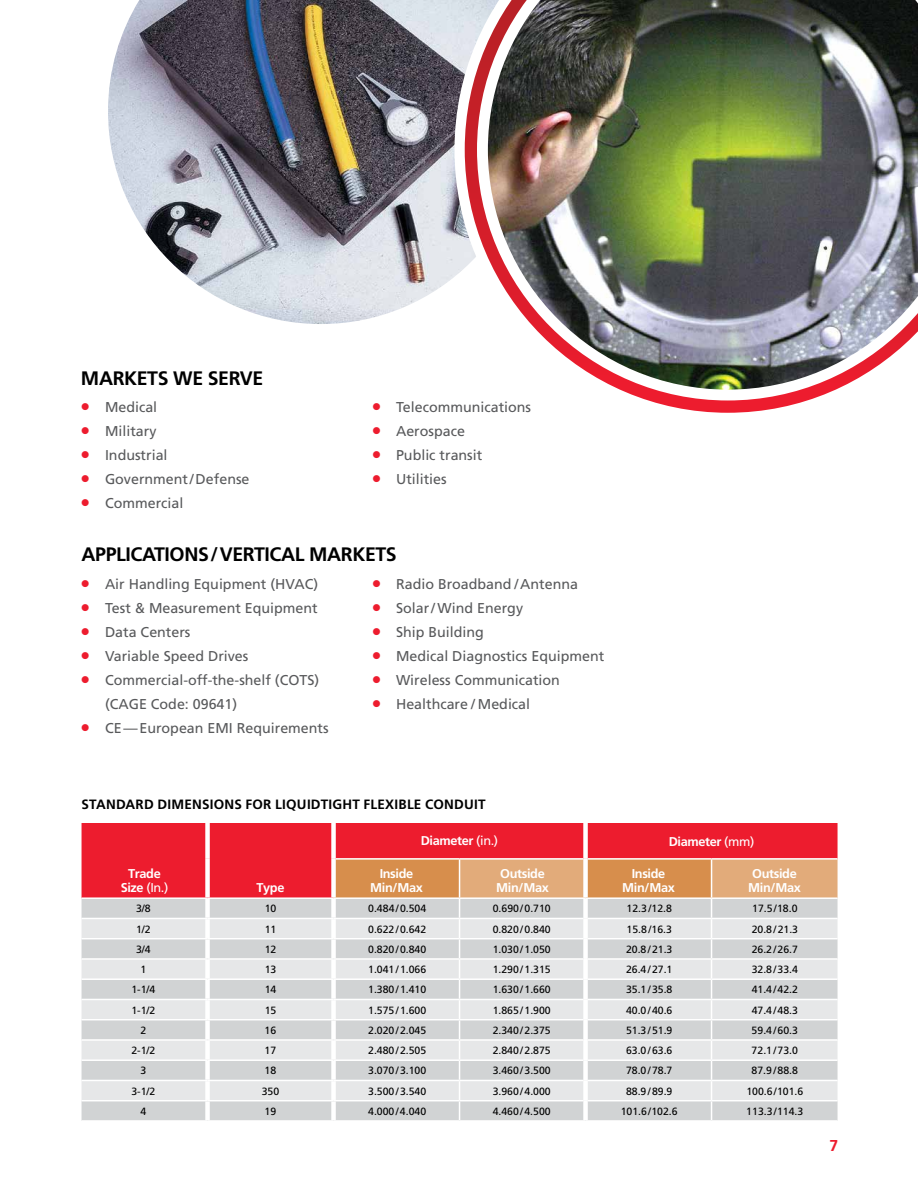
<style>
.page{position:relative;width:918px;height:1188px;background:#fff}
.page>*{position:absolute;margin:0;border:0;box-sizing:border-box;transform-origin:0 0}
.t1{font:700 19.5px "Frutiger LT Std";letter-spacing:-.02em;color:#000}
.t2{font:700 15.75px "Frutiger LT Std";color:#ed1c2e}
.t3{font:14.25px/24px "Frutiger LT Std";color:#58595b}
.t4{font:700 13.5px "Frutiger LT Std";letter-spacing:.015em;color:#000}
.t5{font:700 12.75px/14.2px "Frutiger LT Std";letter-spacing:-.03em;color:#fff;text-align:center}
.t6{font:10.5px "Frutiger LT Std";color:#000}
.s1{font-weight:400}
</style>
<div class="page">
<img style="left:108px;top:0;width:347px;height:324px">
<svg style="left:455px;top:0;width:10px;height:276px"></svg>
<img style="left:465px;top:0;width:453px;height:413px">
<div style="left:82px;top:823px;width:756px;height:74px;background:#ed1c2e"></div>
<div style="left:82px;top:899px;width:249px;height:221px;background:#d1d3d4"></div>
<svg style="left:82px;top:919px;width:249px;height:181px;background:#dddedf"></svg>
<div style="left:205px;top:823px;width:5px;height:36px;background:#fff"></div>
<div style="left:331px;top:823px;width:5px;height:36px;background:#fff"></div>
<div style="left:205px;top:859px;width:5px;height:38px;background:#fff"></div>
<div style="left:331px;top:859px;width:5px;height:38px;background:#fff"></div>
<div style="left:205px;top:899px;width:5px;height:19px;background:#fff"></div>
<div style="left:205px;top:919px;width:5px;height:19px;background:#fff"></div>
<div style="left:205px;top:939px;width:5px;height:19px;background:#fff"></div>
<div style="left:205px;top:960px;width:5px;height:18px;background:#fff"></div>
<div style="left:205px;top:980px;width:5px;height:19px;background:#fff"></div>
<div style="left:205px;top:1000px;width:5px;height:19px;background:#fff"></div>
<div style="left:205px;top:1020px;width:5px;height:19px;background:#fff"></div>
<div style="left:205px;top:1041px;width:5px;height:18px;background:#fff"></div>
<div style="left:205px;top:1061px;width:5px;height:19px;background:#fff"></div>
<div style="left:205px;top:1081px;width:5px;height:19px;background:#fff"></div>
<div style="left:205px;top:1101px;width:5px;height:19px;background:#fff"></div>
<hr style="left:82px;top:918px;width:126px;height:1px;background:#fff">
<hr style="left:208px;top:918px;width:126px;height:1px;background:#fff">
<hr style="left:82px;top:938px;width:126px;height:1px;background:#fff">
<hr style="left:208px;top:938px;width:126px;height:1px;background:#fff">
<hr style="left:82px;top:958px;width:126px;height:2px;background:#fff">
<hr style="left:208px;top:958px;width:126px;height:2px;background:#fff">
<hr style="left:82px;top:978px;width:126px;height:2px;background:#fff">
<hr style="left:208px;top:978px;width:126px;height:2px;background:#fff">
<hr style="left:82px;top:999px;width:126px;height:1px;background:#fff">
<hr style="left:82px;top:1019px;width:126px;height:1px;background:#fff">
<hr style="left:82px;top:1039px;width:126px;height:2px;background:#fff">
<hr style="left:82px;top:1059px;width:126px;height:2px;background:#fff">
<hr style="left:82px;top:1080px;width:126px;height:1px;background:#fff">
<hr style="left:82px;top:1100px;width:126px;height:1px;background:#fff">
<hr style="left:208px;top:999px;width:126px;height:1px;background:#fff">
<hr style="left:208px;top:1019px;width:126px;height:1px;background:#fff">
<hr style="left:208px;top:1039px;width:126px;height:2px;background:#fff">
<hr style="left:208px;top:1059px;width:126px;height:2px;background:#fff">
<hr style="left:208px;top:1080px;width:126px;height:1px;background:#fff">
<hr style="left:208px;top:1100px;width:126px;height:1px;background:#fff">
<hr style="left:336px;top:858px;width:124px;height:2px;background:#fff">
<hr style="left:460px;top:858px;width:123px;height:2px;background:#fff">
<hr style="left:588px;top:858px;width:124px;height:2px;background:#fff">
<hr style="left:712px;top:858px;width:126px;height:2px;background:#fff">
<svg style="left:334px;top:859px;width:504px;height:261px;background:#ddd5ce"></svg>
<div style="left:583px;top:823px;width:5px;height:36px;background:#fff"></div>
<div style="left:583px;top:859px;width:5px;height:38px;background:#fff"></div>
<div style="left:583px;top:899px;width:5px;height:19px;background:#fff"></div>
<div style="left:583px;top:918px;width:5px;height:21px;background:#fff"></div>
<div style="left:583px;top:939px;width:5px;height:20px;background:#fff"></div>
<div style="left:583px;top:959px;width:5px;height:20px;background:#fff"></div>
<div style="left:583px;top:979px;width:5px;height:20px;background:#fff"></div>
<div style="left:583px;top:999px;width:5px;height:21px;background:#fff"></div>
<div style="left:583px;top:1020px;width:5px;height:20px;background:#fff"></div>
<div style="left:583px;top:1040px;width:5px;height:20px;background:#fff"></div>
<div style="left:583px;top:1060px;width:5px;height:20px;background:#fff"></div>
<div style="left:583px;top:1080px;width:5px;height:21px;background:#fff"></div>
<div style="left:583px;top:1101px;width:5px;height:19px;background:#fff"></div>
<h1 class="t1" style="left:81px;top:367px;width:184px">MARKETS WE SERVE</h1>
<h3 class="t3" style="left:105px;top:395px;width:146px">Medical<br>Military<br>Industrial<br>Government/Defense<br>Commercial</h3>
<h3 class="t3" style="left:396px;top:395px;width:137px">Telecommunications<br>Aerospace<br>Public transit<br>Utilities</h3>
<h1 class="t1" style="left:82px;top:543px;width:317px">APPLICATIONS/VERTICAL MARKETS</h1>
<h3 class="t3" style="left:105px;top:572px;width:225px">Air Handling Equipment (HVAC)<br>Test &amp; Measurement Equipment<br>Data Centers<br>Variable Speed Drives<br>Commercial-off-the-shelf (COTS) (CAGE Code: 09641)<br>CE—European EMI Requirements</h3>
<h3 class="t3" style="left:396px;top:572px;width:210px">Radio Broadband /Antenna<br>Solar/ Wind Energy<br>Ship Building<br>Medical Diagnostics Equipment<br>Wireless Communication<br>Healthcare / Medical</h3>
<p class="t4" style="left:82px;top:797px;width:406px">STANDARD DIMENSIONS FOR LIQUIDTIGHT FLEXIBLE CONDUIT</p>
<p class="t5" style="left:121px;top:866px;width:49px">Trade<br>Size <span class="s1">(In.)</span></p>
<p class="t5" style="left:257px;top:881px;width:29px">Type</p>
<p class="t5" style="left:421px;top:833px;width:79px">Diameter <span class="s1">(in.)</span></p>
<p class="t5" style="left:669px;top:834px;width:87px">Diameter <span class="s1">(mm)</span></p>
<p class="t5" style="left:370px;top:866px;width:54px">Inside<br>Min/Max</p>
<p class="t5" style="left:496px;top:866px;width:54px">Outside<br>Min/Max</p>
<p class="t5" style="left:622px;top:866px;width:54px">Inside<br>Min/Max</p>
<p class="t5" style="left:748px;top:866px;width:54px">Outside<br>Min/Max</p>
<p class="t6" style="left:136px;top:902px;width:16px">3/8</p>
<p class="t6" style="left:265px;top:902px;width:13px">10</p>
<p class="t6" style="left:368px;top:902px;width:60px">0.484/0.504</p>
<p class="t6" style="left:493px;top:902px;width:60px">0.690/0.710</p>
<p class="t6" style="left:627px;top:902px;width:47px">12.3/12.8</p>
<p class="t6" style="left:752px;top:902px;width:47px">17.5/18.0</p>
<p class="t6" style="left:136px;top:923px;width:16px">1/2</p>
<p class="t6" style="left:265px;top:923px;width:13px">11</p>
<p class="t6" style="left:368px;top:923px;width:60px">0.622/0.642</p>
<p class="t6" style="left:493px;top:923px;width:60px">0.820/0.840</p>
<p class="t6" style="left:627px;top:923px;width:47px">15.8/16.3</p>
<p class="t6" style="left:752px;top:923px;width:48px">20.8/21.3</p>
<p class="t6" style="left:136px;top:943px;width:16px">3/4</p>
<p class="t6" style="left:265px;top:943px;width:13px">12</p>
<p class="t6" style="left:368px;top:943px;width:60px">0.820/0.840</p>
<p class="t6" style="left:493px;top:943px;width:60px">1.030/1.050</p>
<p class="t6" style="left:626px;top:943px;width:48px">20.8/21.3</p>
<p class="t6" style="left:752px;top:943px;width:48px">26.2/26.7</p>
<p class="t6" style="left:140px;top:963px;width:7px">1</p>
<p class="t6" style="left:265px;top:963px;width:13px">13</p>
<p class="t6" style="left:368px;top:963px;width:60px">1.041/1.066</p>
<p class="t6" style="left:493px;top:963px;width:60px">1.290/1.315</p>
<p class="t6" style="left:626px;top:963px;width:48px">26.4/27.1</p>
<p class="t6" style="left:752px;top:963px;width:48px">32.8/33.4</p>
<p class="t6" style="left:131px;top:983px;width:25px">1-1/4</p>
<p class="t6" style="left:265px;top:983px;width:13px">14</p>
<p class="t6" style="left:368px;top:983px;width:60px">1.380/1.410</p>
<p class="t6" style="left:493px;top:983px;width:60px">1.630/1.660</p>
<p class="t6" style="left:626px;top:983px;width:48px">35.1/35.8</p>
<p class="t6" style="left:752px;top:983px;width:48px">41.4/42.2</p>
<p class="t6" style="left:131px;top:1004px;width:25px">1-1/2</p>
<p class="t6" style="left:265px;top:1004px;width:13px">15</p>
<p class="t6" style="left:368px;top:1004px;width:60px">1.575/1.600</p>
<p class="t6" style="left:493px;top:1004px;width:60px">1.865/1.900</p>
<p class="t6" style="left:626px;top:1004px;width:48px">40.0/40.6</p>
<p class="t6" style="left:752px;top:1004px;width:48px">47.4/48.3</p>
<p class="t6" style="left:140px;top:1024px;width:7px">2</p>
<p class="t6" style="left:265px;top:1024px;width:13px">16</p>
<p class="t6" style="left:368px;top:1024px;width:60px">2.020/2.045</p>
<p class="t6" style="left:493px;top:1024px;width:60px">2.340/2.375</p>
<p class="t6" style="left:626px;top:1024px;width:48px">51.3/51.9</p>
<p class="t6" style="left:752px;top:1024px;width:48px">59.4/60.3</p>
<p class="t6" style="left:131px;top:1044px;width:25px">2-1/2</p>
<p class="t6" style="left:265px;top:1044px;width:13px">17</p>
<p class="t6" style="left:368px;top:1044px;width:60px">2.480/2.505</p>
<p class="t6" style="left:493px;top:1044px;width:60px">2.840/2.875</p>
<p class="t6" style="left:626px;top:1044px;width:48px">63.0/63.6</p>
<p class="t6" style="left:752px;top:1044px;width:48px">72.1/73.0</p>
<p class="t6" style="left:140px;top:1065px;width:7px">3</p>
<p class="t6" style="left:265px;top:1065px;width:13px">18</p>
<p class="t6" style="left:368px;top:1065px;width:60px">3.070/3.100</p>
<p class="t6" style="left:493px;top:1065px;width:60px">3.460/3.500</p>
<p class="t6" style="left:626px;top:1065px;width:48px">78.0/78.7</p>
<p class="t6" style="left:752px;top:1065px;width:48px">87.9/88.8</p>
<p class="t6" style="left:131px;top:1085px;width:25px">3-1/2</p>
<p class="t6" style="left:262px;top:1085px;width:19px">350</p>
<p class="t6" style="left:368px;top:1085px;width:60px">3.500/3.540</p>
<p class="t6" style="left:493px;top:1085px;width:60px">3.960/4.000</p>
<p class="t6" style="left:626px;top:1085px;width:48px">88.9/89.9</p>
<p class="t6" style="left:746px;top:1085px;width:59px">100.6/101.6</p>
<p class="t6" style="left:140px;top:1105px;width:7px">4</p>
<p class="t6" style="left:265px;top:1105px;width:13px">19</p>
<p class="t6" style="left:368px;top:1105px;width:60px">4.000/4.040</p>
<p class="t6" style="left:493px;top:1105px;width:60px">4.460/4.500</p>
<p class="t6" style="left:621px;top:1105px;width:59px">101.6/102.6</p>
<p class="t6" style="left:746px;top:1105px;width:59px">113.3/114.3</p>
<h2 class="t2" style="left:830px;top:1136px;width:10px">7</h2>
</div>
